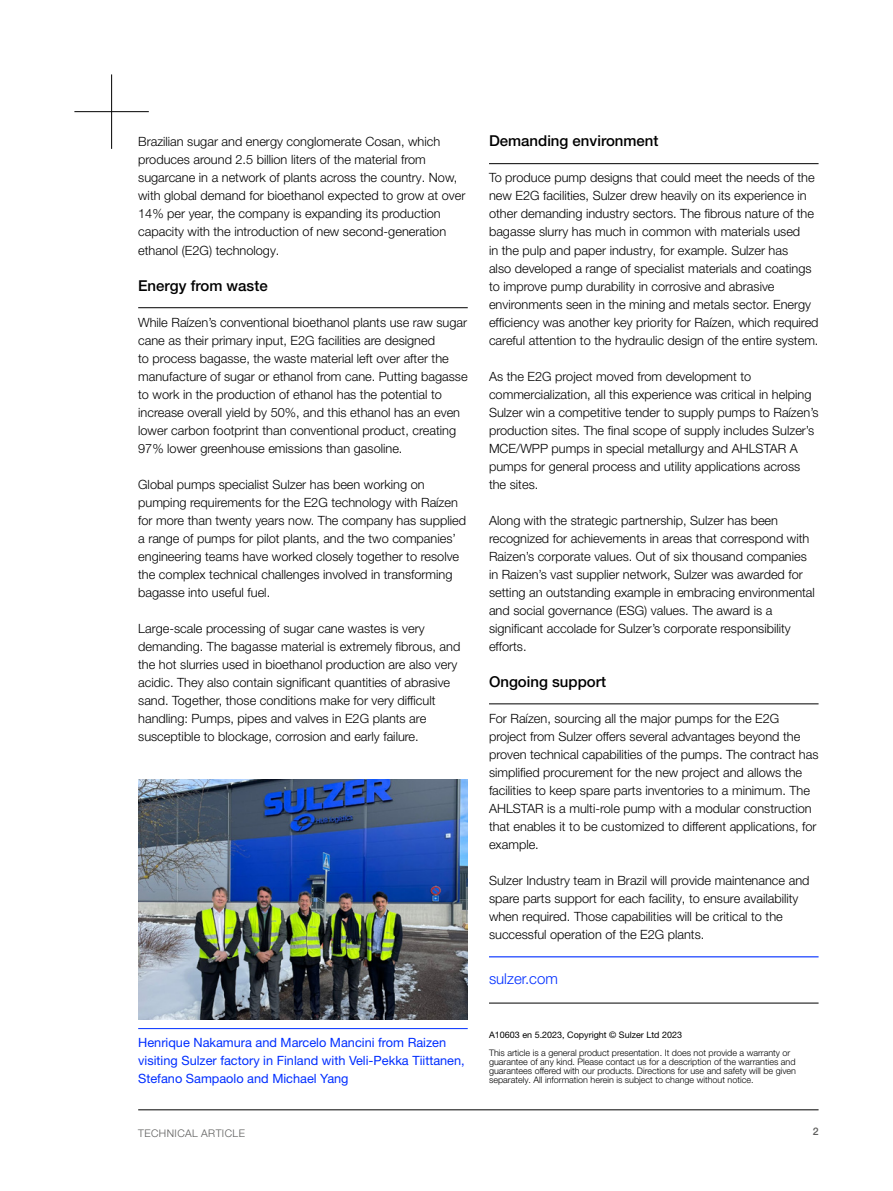
<style>
.page{position:relative;width:893px;height:1191px;background:#fff}
.page>*{position:absolute;margin:0;border:0;box-sizing:border-box;transform-origin:0 0}
.Subtitle_10_pt{font:500 15px "Helvetica Neue LT Pro";color:#000}
.www{font:300 15px "Helvetica Neue LT Pro";color:#002eff}
.Body_text_8_5pt{font:300 12.75px/18px "Helvetica Neue LT Pro";color:#000}
.Caption_8_5_pt{font:12.75px/18px "Helvetica Neue LT Pro";color:#002eff}
.t1{font:300 10.5px "Helvetica Neue LT Pro";letter-spacing:.04em;color:#5c5c5b}
.t2{font:500 10.5px "Helvetica Neue LT Pro";color:#5c5c5b}
.Disclaimer{font:300 9px/9px "Helvetica Neue LT Pro";color:#000}
.Disclaimer-2{font:9px "Helvetica Neue LT Pro";color:#000}
</style>
<div class="page">
<hr style="left:138px;top:1109px;width:681px;height:1px;background:#000">
<hr style="left:138px;top:1028px;width:330px;height:1px;background:#002eff">
<hr style="left:489px;top:1002px;width:330px;height:1px;background:#000">
<hr style="left:489px;top:956px;width:330px;height:1px;background:#002eff">
<hr style="left:138px;top:307px;width:330px;height:1px;background:#000">
<hr style="left:489px;top:163px;width:330px;height:1px;background:#000">
<hr style="left:489px;top:703px;width:330px;height:1px;background:#000">
<img style="left:138px;top:779px;width:330px;height:240px">
<hr style="left:74px;top:111px;width:75px;height:1px;background:#000">
<hr style="left:111px;top:74px;width:1px;height:75px;background:#000">
<p class="Body_text_8_5pt" style="left:138px;top:133px;width:329px">Brazilian sugar and energy conglomerate Cosan, which produces around 2.5 billion liters of the material from sugarcane in a network of plants across the country. Now, with global demand for bioethanol expected to grow at over 14% per year, the company is expanding its production capacity with the introduction of new second-generation ethanol (E2G) technology.</p>
<p class="Subtitle_10_pt" style="left:138px;top:276px;width:131px">Energy from waste</p>
<p class="Body_text_8_5pt" style="left:138px;top:313px;width:331px">While Raízen’s conventional bioethanol plants use raw sugar cane as their primary input, E2G facilities are designed<br>to process bagasse, the waste material left over after the manufacture of sugar or ethanol from cane. Putting bagasse to work in the production of ethanol has the potential to increase overall yield by 50%, and this ethanol has an even lower carbon footprint than conventional product, creating 97% lower greenhouse emissions than gasoline.</p>
<p class="Body_text_8_5pt" style="left:138px;top:475px;width:329px">Global pumps specialist Sulzer has been working on pumping requirements for the E2G technology with Raízen for more than twenty years now. The company has supplied a range of pumps for pilot plants, and the two companies’ engineering teams have worked closely together to resolve the complex technical challenges involved in transforming bagasse into useful fuel.</p>
<p class="Body_text_8_5pt" style="left:138px;top:619px;width:324px">Large-scale processing of sugar cane wastes is very demanding. The bagasse material is extremely fibrous, and the hot slurries used in bioethanol production are also very acidic. They also contain significant quantities of abrasive sand. Together, those conditions make for very difficult handling: Pumps, pipes and valves in E2G plants are susceptible to blockage, corrosion and early failure.</p>
<p class="Caption_8_5_pt" style="left:138px;top:1033px;width:328px">Henrique Nakamura and Marcelo Mancini from Raizen visiting Sulzer factory in Finland with Veli-Pekka Tiittanen,<br>Stefano Sampaolo and Michael Yang</p>
<p class="Subtitle_10_pt" style="left:489px;top:132px;width:171px">Demanding environment</p>
<p class="Body_text_8_5pt" style="left:489px;top:169px;width:331px">To produce pump designs that could meet the needs of the new E2G facilities, Sulzer drew heavily on its experience in other demanding industry sectors. The fibrous nature of the bagasse slurry has much in common with materials used<br>in the pulp and paper industry, for example. Sulzer has<br>also developed a range of specialist materials and coatings to improve pump durability in corrosive and abrasive environments seen in the mining and metals sector. Energy efficiency was another key priority for Raízen, which required careful attention to the hydraulic design of the entire system.</p>
<p class="Body_text_8_5pt" style="left:489px;top:367px;width:331px">As the E2G project moved from development to commercialization, all this experience was critical in helping Sulzer win a competitive tender to supply pumps to Raízen’s production sites. The final scope of supply includes Sulzer’s MCE/WPP pumps in special metallurgy and AHLSTAR A pumps for general process and utility applications across the sites.</p>
<p class="Body_text_8_5pt" style="left:489px;top:511px;width:327px">Along with the strategic partnership, Sulzer has been recognized for achievements in areas that correspond with Raizen’s corporate values. Out of six thousand companies in Raizen’s vast supplier network, Sulzer was awarded for setting an outstanding example in embracing environmental and social governance (ESG) values. The award is a significant accolade for Sulzer’s corporate responsibility efforts.</p>
<p class="Subtitle_10_pt" style="left:489px;top:672px;width:118px">Ongoing support</p>
<p class="Body_text_8_5pt" style="left:489px;top:709px;width:331px">For Raízen, sourcing all the major pumps for the E2G project from Sulzer offers several advantages beyond the proven technical capabilities of the pumps. The contract has simplified procurement for the new project and allows the facilities to keep spare parts inventories to a minimum. The AHLSTAR is a multi-role pump with a modular construction that enables it to be customized to different applications, for example.</p>
<p class="Body_text_8_5pt" style="left:489px;top:871px;width:322px">Sulzer Industry team in Brazil will provide maintenance and spare parts support for each facility, to ensure availability when required. Those capabilities will be critical to the successful operation of the E2G plants.</p>
<p class="www" style="left:489px;top:969px;width:70px">sulzer.com</p>
<p class="Disclaimer-2" style="left:489px;top:1029px;width:195px">A10603 en 5.2023, Copyright © Sulzer Ltd 2023</p>
<p class="Disclaimer" style="left:489px;top:1048px;width:309px">This article is a general product presentation. It does not provide a warranty or guarantee of any kind. Please contact us for a description of the warranties and guarantees offered with our products. Directions for use and safety will be given separately. All information herein is subject to change without notice.</p>
<p class="t1" style="left:138px;top:1126px;width:108px">TECHNICAL ARTICLE</p>
<p class="t2" style="left:813px;top:1124px;width:7px">2</p>
</div>
